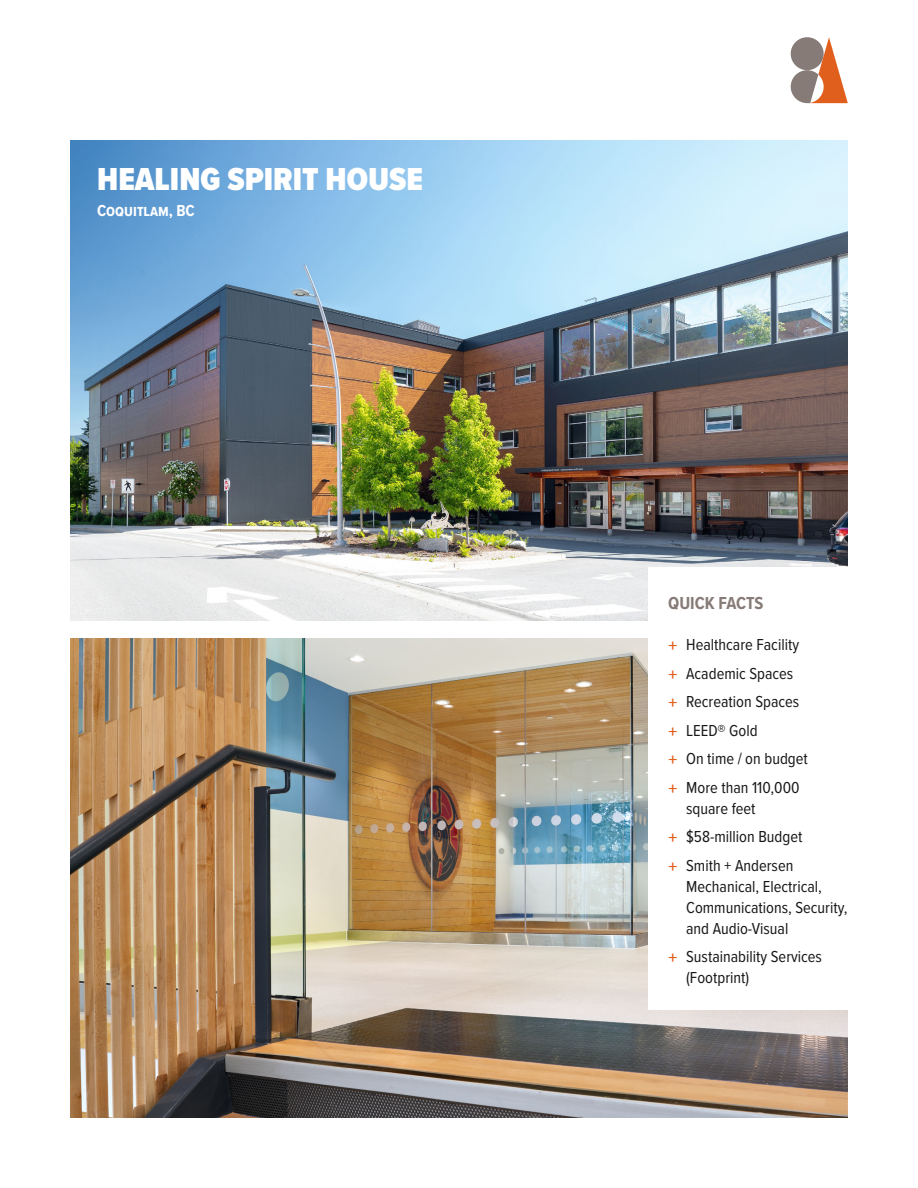
<style>
.page{position:relative;width:918px;height:1188px;background:#fff}
.page>*{position:absolute;margin:0;border:0;box-sizing:border-box;transform-origin:0 0}
.Cover_ProjectName{font:900 33px "Proxima Nova Cond";color:#fff}
.Cover_QuickFacts{font:700 18px "Proxima Nova Cond";color:#867b76}
.t1{font:16.5px/21px "Proxima Nova Cond";color:#181719}
.Cover_ProjectLocatio{font:700 16.5px "Proxima Nova Cond";color:#fff}
.s1{font-family:"Tisa Pro";color:#e15f1d}
</style>
<div class="page">
<img style="left:70px;top:140px;width:778px;height:480px">
<img style="left:70px;top:638px;width:777px;height:480px">
<svg style="left:791px;top:37px;width:57px;height:66px"></svg>
<div style="left:648px;top:568px;width:270px;height:442px;background:#fff"></div>
<p class="Cover_ProjectName" style="left:97px;top:155px;width:327px">HEALING SPIRIT HOUSE</p>
<p class="Cover_ProjectLocatio" style="left:97px;top:199px;width:99px">Coquitlam, BC</p>
<p class="Cover_QuickFacts" style="left:668px;top:590px;width:97px">QUICK FACTS</p>
<p class="t1" style="left:668px;top:633px;width:132px"><span class="s1">+</span> Healthcare Facility</p>
<p class="t1" style="left:668px;top:662px;width:127px"><span class="s1">+</span> Academic Spaces</p>
<p class="t1" style="left:668px;top:690px;width:133px"><span class="s1">+</span> Recreation Spaces</p>
<p class="t1" style="left:668px;top:719px;width:91px"><span class="s1">+</span> LEED® Gold</p>
<p class="t1" style="left:668px;top:747px;width:141px"><span class="s1">+</span> On time / on budget</p>
<p class="t1" style="left:686px;top:776px;width:115px;text-indent:-18px"><span class="s1">+</span> More than 110,000 square feet</p>
<p class="t1" style="left:668px;top:825px;width:136px"><span class="s1">+</span> $58-million Budget</p>
<p class="t1" style="left:686px;top:854px;width:163px;text-indent:-18px"><span class="s1">+</span> Smith + Andersen<br>Mechanical, Electrical,<br>Communications, Security, and Audio-Visual</p>
<p class="t1" style="left:686px;top:945px;width:137px;text-indent:-18px"><span class="s1">+</span> Sustainability Services (Footprint)</p>
</div>
